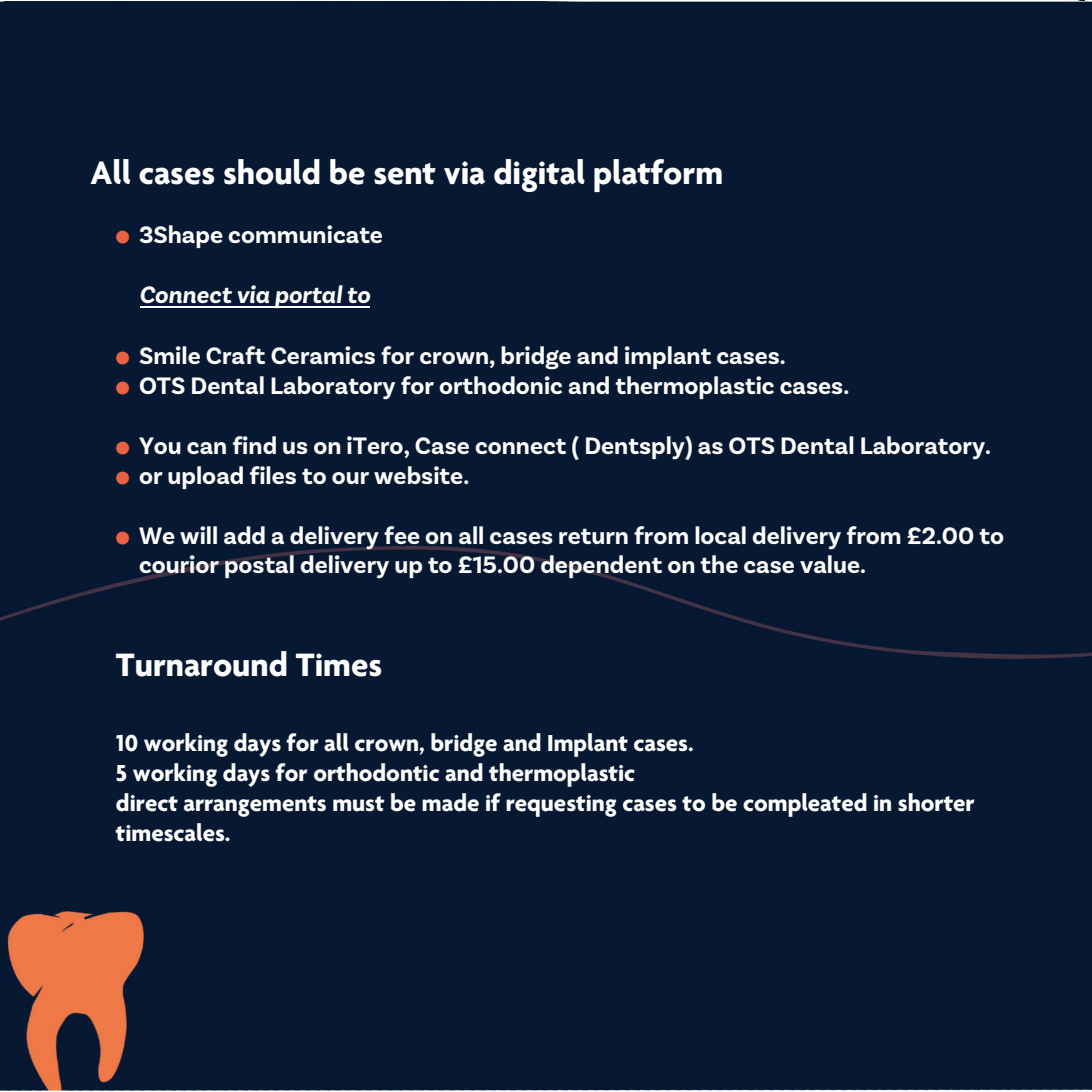
<style>
.page{position:relative;width:1092px;height:1092px;background:#fff}
.page>*{position:absolute;margin:0;border:0;box-sizing:border-box;transform-origin:0 0}
.t1{font:700 35px "Agenda One";color:#fefefe}
.t2{font:700 25px/29.5px "Basic Sans";color:#fefefe}
.t3{font:700 25px/30px "Agenda One";color:#fefefe}
.t4{font:italic 700 25px "Basic Sans";color:#fefefe}
.s1{color:#e86243}
</style>
<div class="page">
<div style="left:0;top:2px;width:1091px;height:1088px;background:#071832"></div>
<hr style="left:140px;top:306px;width:229px;height:2px;background:#fefefe">
<h1 class="t1" style="left:91px;top:151px;width:634px">All cases should be sent via digital platform</h1>
<p class="t2" style="left:116px;top:221px;width:269px"><span class="s1">●</span> 3Shape communicate</p>
<p class="t4" style="left:139px;top:280px;width:233px">Connect via portal to</p>
<p class="t2" style="left:116px;top:341px;width:671px"><span class="s1">●</span> Smile Craft Ceramics for crown, bridge and implant cases.</p>
<p class="t2" style="left:116px;top:371px;width:735px"><span class="s1">●</span> OTS Dental Laboratory for orthodonic and thermoplastic cases.</p>
<p class="t2" style="left:116px;top:431px;width:876px"><span class="s1">●</span> You can find us on iTero, Case connect ( Dentsply) as OTS Dental Laboratory.</p>
<p class="t2" style="left:116px;top:461px;width:355px"><span class="s1">●</span> or upload files to our website.</p>
<p class="t2" style="left:139px;top:521px;width:866px;text-indent:-23px"><span class="s1">●</span> We will add a delivery fee on all cases return from local delivery from £2.00 to courior postal delivery up to £15.00 dependent on the case value.</p>
<h1 class="t1" style="left:116px;top:643px;width:268px">Turnaround Times</h1>
<p class="t3" style="left:116px;top:727px;width:860px">10 working days for all crown, bridge and Implant cases.<br>5 working days for orthodontic and thermoplastic<br>direct arrangements must be made if requesting cases to be compleated in shorter timescales.</p>
</div>
